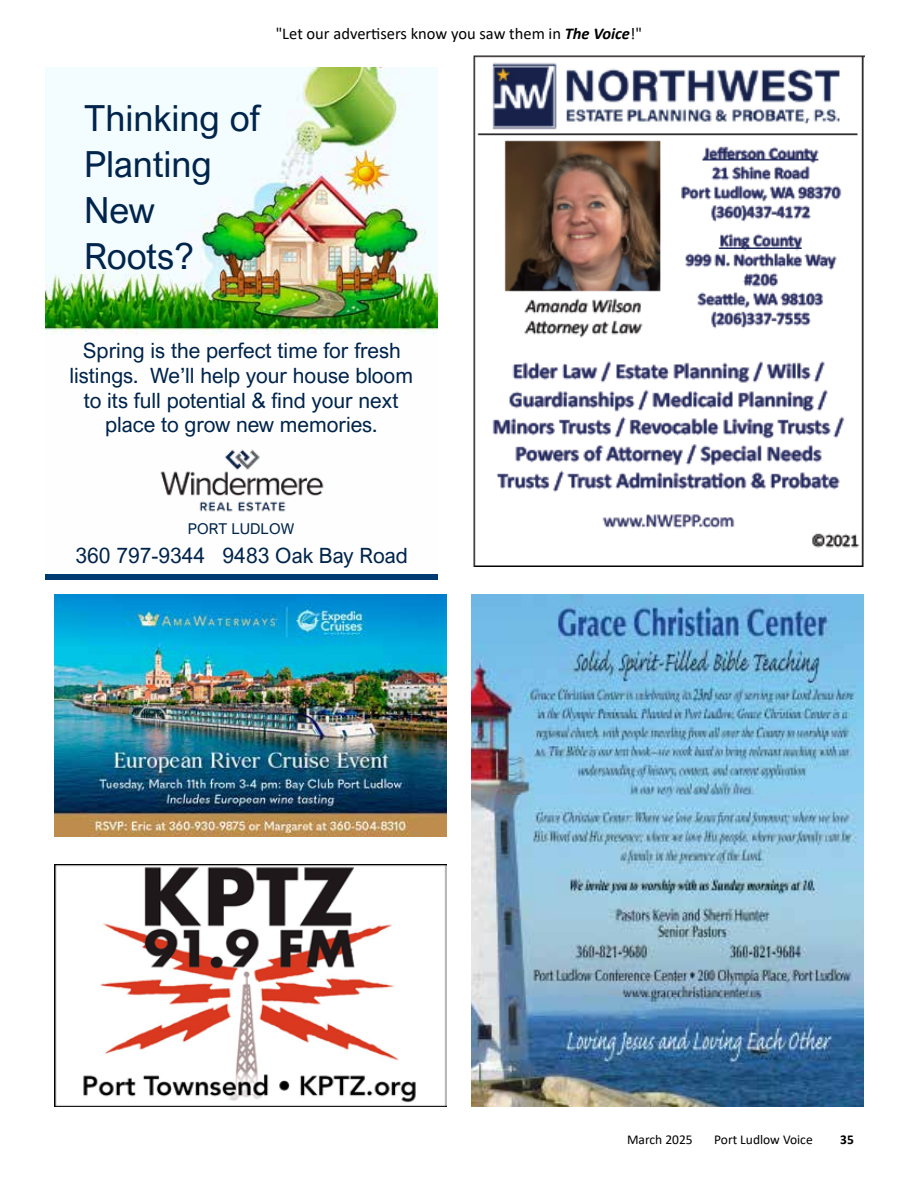
<style>
.page{position:relative;width:918px;height:1188px;background:#fff}
.page>*{position:absolute;margin:0;border:0;box-sizing:border-box;transform-origin:0 0}
.t1{font:36px/45.9px "Arial Nova";color:#00244b}
.t2{font:21.15px "Arial Nova";letter-spacing:-.005em;color:#00244b}
.t3{font:21px/24.8px "Arial Nova";color:#00244b;text-align:center}
.t4{font:16.5px "Calibri";color:#000}
.t5{font:15px "Arial Nova";color:#00244b}
.t6{font:13.5px "Calibri";color:#000}
.t7{font:700 13.5px "Calibri";color:#000}
.s1{font-weight:700;font-style:italic}
</style>
<div class="page">
<img style="left:473px;top:55px;width:392px;height:512px">
<img style="left:472px;top:594px;width:392px;height:513px">
<img style="left:45px;top:68px;width:392px;height:267px">
<img style="left:160px;top:449px;width:164px;height:63px">
<div style="left:45px;top:574px;width:392px;height:5px;background:#003a73"></div>
<img style="left:54px;top:594px;width:392px;height:243px">
<img style="left:54px;top:864px;width:392px;height:243px">
<p class="t4" style="left:276px;top:22px;width:368px">"Let our advertisers know you saw them in <span class="s1">The Voice</span>!"</p>
<h1 class="t1" style="left:84px;top:96px;width:177px">Thinking of<br>Planting<br>New<br>Roots?</h1>
<p class="t3" style="left:69px;top:338px;width:345px">Spring is the perfect time for fresh listings. We’ll help your house bloom to its full potential &amp; find your next</p>
<p class="t2" style="left:105px;top:413px;width:274px">place to grow new memories.</p>
<p class="t5" style="left:188px;top:521px;width:108px">PORT LUDLOW</p>
<p class="t3" style="left:76px;top:544px;width:334px">360 797-9344 9483 Oak Bay Road</p>
<p class="t6" style="left:627px;top:1130px;width:67px">March 2025</p>
<p class="t6" style="left:714px;top:1130px;width:100px">Port Ludlow Voice</p>
<p class="t7" style="left:840px;top:1130px;width:15px">35</p>
</div>
